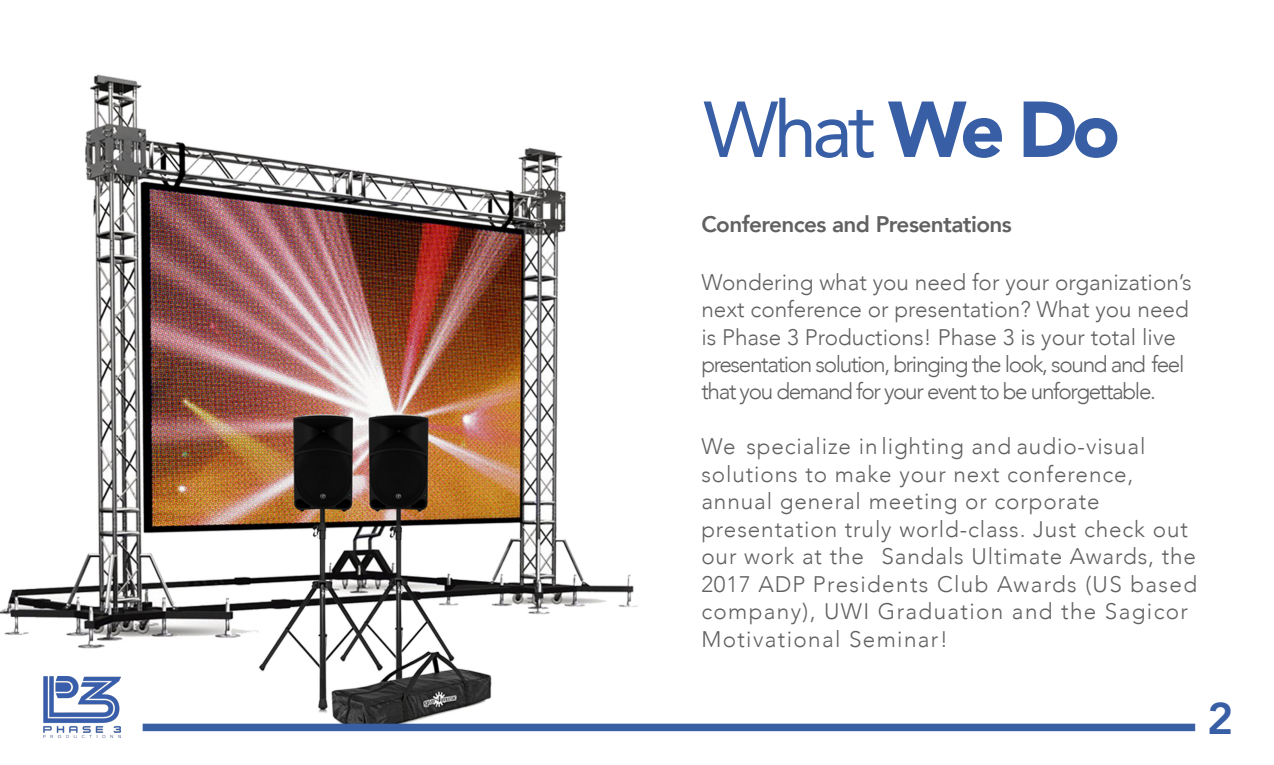
<style>
.page{position:relative;width:1274px;height:765px;background:#fff}
.page>*{position:absolute;margin:0;border:0;box-sizing:border-box;transform-origin:0 0}
.t1{font:78.38px "Avenir";color:#385ea5}
.t2{font:800 44.25px "Avenir";color:#385ea5}
.t3{font:300 22.5px/27.5px "Avenir";letter-spacing:.04em;color:#626161}
.t4{font:300 22.5px/27.5px "Avenir";color:#626161}
.t5{font:800 22.5px "Avenir";letter-spacing:-.025em;color:#626161}
.s1{font-weight:900}
</style>
<div class="page">
<img style="left:0;top:75px;width:639px;height:652px">
<img style="left:44px;top:676px;width:77px;height:61px">
<div style="left:143px;top:724px;width:1052px;height:7px;background:#385ea4"></div>
<h1 class="t1" style="left:703px;top:67px;width:418px">What <span class="s1">We Do</span></h1>
<p class="t5" style="left:701px;top:207px;width:312px">Conferences and Presentations</p>
<p class="t4" style="left:701px;top:268px;width:492px">Wondering what you need for your organization’s next conference or presentation? What you need is Phase 3 Productions! Phase 3 is your total live presentation solution, bringing the look, sound and feel that you demand for your event to be unforgettable.</p>
<p class="t3" style="left:701px;top:433px;width:497px">We specialize in lighting and audio-visual solutions to make your next conference, annual general meeting or corporate presentation truly world-class. Just check out our work at the Sandals Ultimate Awards, the 2017 ADP Presidents Club Awards (US based company), UWI Graduation and the Sagicor Motivational Seminar!</p>
<h2 class="t2" style="left:1207px;top:684px;width:28px">2</h2>
</div>
